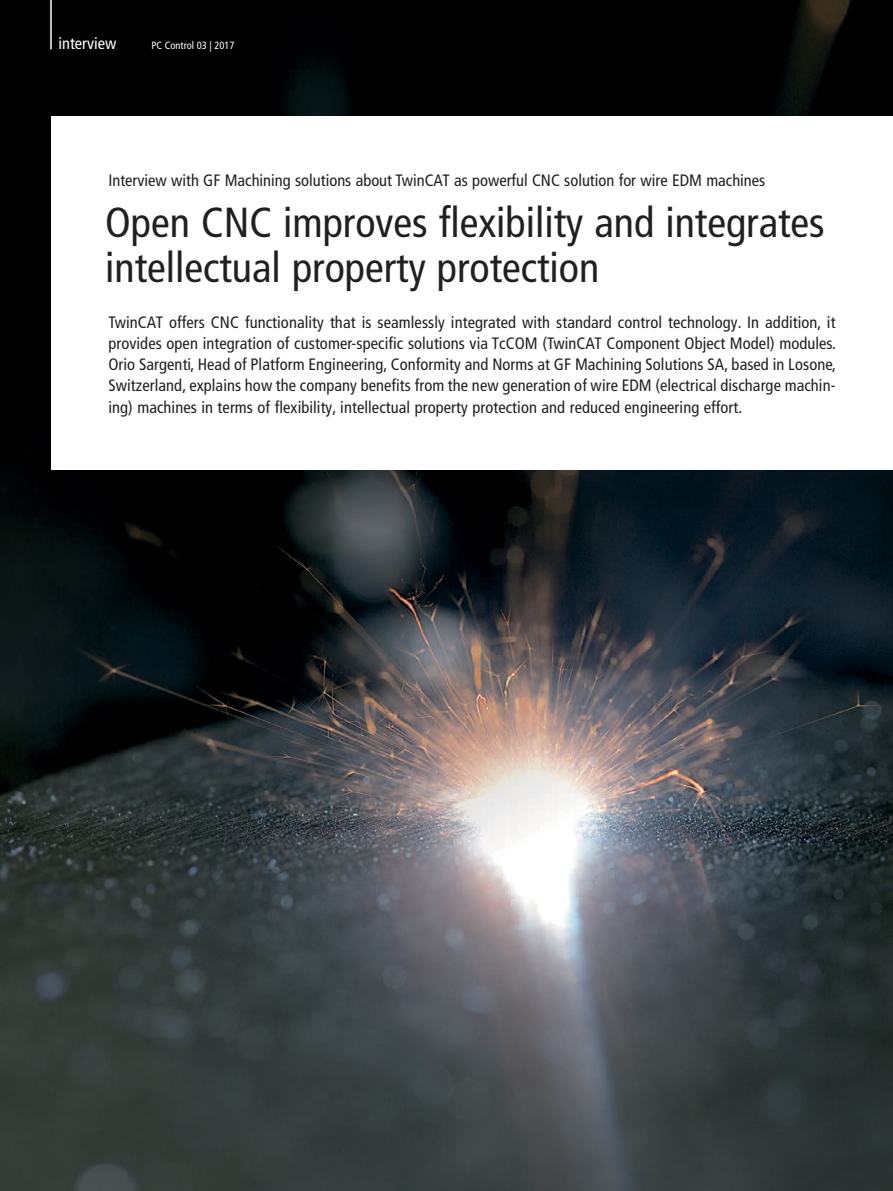
<style>
.page{position:relative;width:893px;height:1191px;background:#fff}
.page>*{position:absolute;margin:0;border:0;box-sizing:border-box;transform-origin:0 0}
.t1{font:300 condensed 61.8px "Frutiger LT Pro";color:#fff;scale:.49 1}
.t2{font:condensed 42px/45px "Frutiger LT Pro";color:#231f20}
.t3{font:condensed 16.5px/21.3px "Frutiger LT Pro";color:#231f20;text-align:justify}
.t4{font:condensed 16.5px "Frutiger LT Pro";color:#fff}
.t5{font:condensed 10.5px "Frutiger LT Pro";color:#fff}
</style>
<div class="page">
<img style="left:0;top:0;width:893px;height:1191px">
<div style="left:51px;top:117px;width:842px;height:353px;background:#fff"></div>
<h1 class="t1" style="left:48px;top:-23px;width:15px">|</h1>
<p class="t4" style="left:58px;top:34px;width:60px">interview</p>
<p class="t5" style="left:151px;top:39px;width:85px">PC Control 03 | 2017</p>
<p class="t3" style="left:108px;top:169px;width:658px">Interview with GF Machining solutions about TwinCAT as powerful CNC solution for wire EDM machines</p>
<h2 class="t2" style="left:105px;top:200px;width:721px">Open CNC improves flexibility and integrates intellectual property protection</h2>
<p class="t3" style="left:108px;top:311px;width:729px">TwinCAT offers CNC functionality that is seamlessly integrated with standard control technology. In addition, it provides open integration of customer-specific solutions via TcCOM (TwinCAT Component Object Model) modules.<br>Orio Sargenti, Head of Platform Engineering, Conformity and Norms at GF Machining Solutions SA, based in Losone, Switzerland, explains how the company benefits from the new generation of wire EDM (electrical discharge machin&shy;ing) machines in terms of flexibility, intellectual property protection and reduced engineering effort.</p>
</div>
